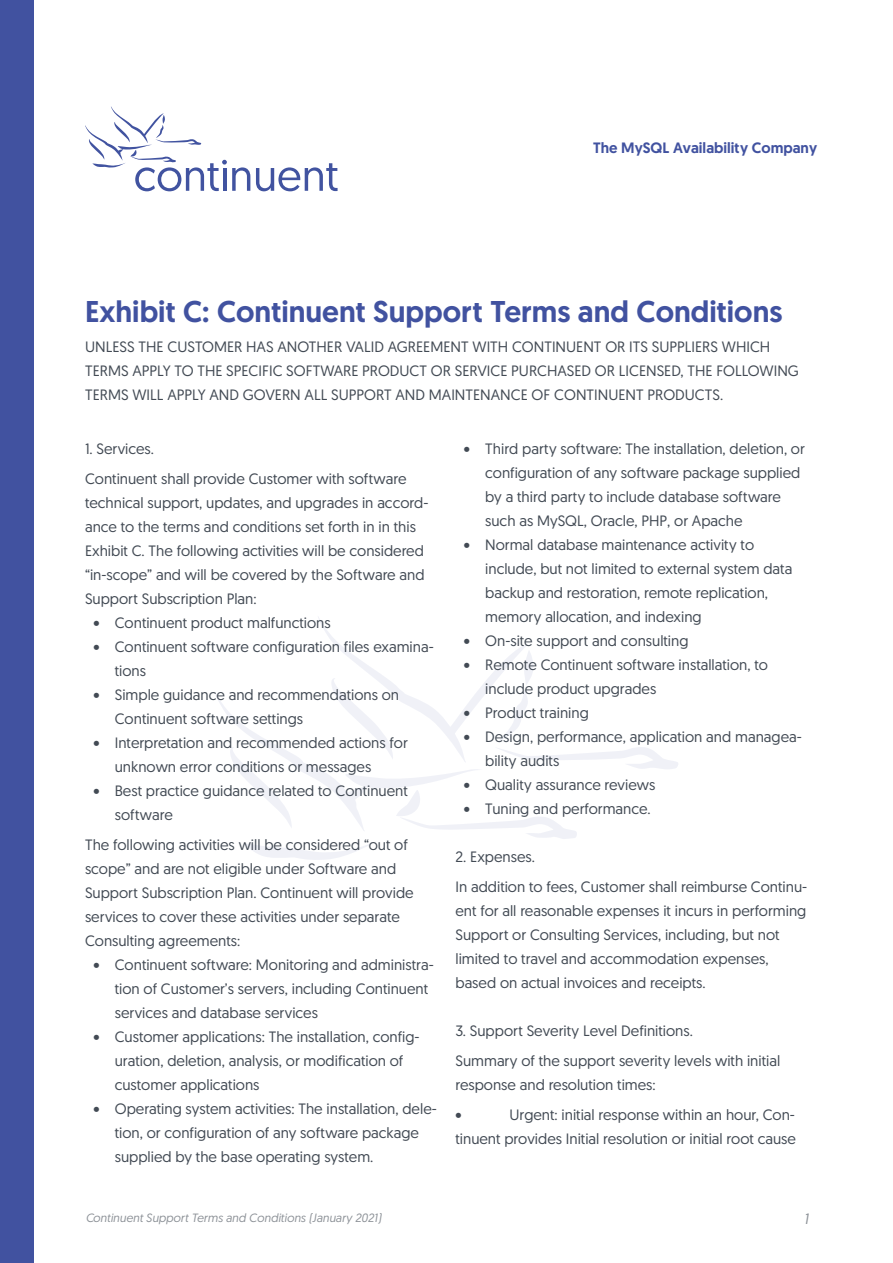
<style>
.page{position:relative;width:893px;height:1263px;background:#fff}
.page>*{position:absolute;margin:0;border:0;box-sizing:border-box;transform-origin:0 0}
.t1{font:500 30px "Geomanist";color:#4152a0}
.t2{font:15px/24px "Geomanist";color:#424a54}
.t3{font:500 15px "Geomanist";color:#4152a0}
.t4{font:italic 15px "Geomanist";color:#424a54}
.t5{font:italic 12px "Geomanist";color:#424a54}
</style>
<div class="page">
<div style="left:0;top:0;width:34px;height:1263px;background:#4152a0"></div>
<svg style="left:215px;top:617px;width:463px;height:243px"></svg>
<svg style="left:85px;top:106px;width:165px;height:85px"></svg>
<svg style="left:256px;top:163px;width:82px;height:28px"></svg>
<p class="t3" style="left:593px;top:138px;width:226px">The MySQL Availability Company</p>
<h1 class="t1" style="left:85px;top:291px;width:699px">Exhibit C: Continuent Support Terms and Conditions</h1>
<p class="t2" style="left:85px;top:334px;width:715px">UNLESS THE CUSTOMER HAS ANOTHER VALID AGREEMENT WITH CONTINUENT OR ITS SUPPLIERS WHICH<br>TERMS APPLY TO THE SPECIFIC SOFTWARE PRODUCT OR SERVICE PURCHASED OR LICENSED, THE FOLLOWING<br>TERMS WILL APPLY AND GOVERN ALL SUPPORT AND MAINTENANCE OF CONTINUENT PRODUCTS.</p>
<p class="t2" style="left:85px;top:433px;width:323px;line-height:30px">1. Services.<br>Continuent shall provide Customer with software</p>
<p class="t2" style="left:85px;top:490px;width:345px">technical support, updates, and upgrades in accord&shy;ance to the terms and conditions set forth in in this Exhibit C. The following activities will be considered “in-scope” and will be covered by the Software and Support Subscription Plan:</p>
<p class="t2" style="left:94px;top:610px;width:239px">• Continuent product malfunctions</p>
<p class="t2" style="left:115px;top:634px;width:320px;text-indent:-21px">• Continuent software configuration files examina&shy;tions</p>
<p class="t2" style="left:115px;top:682px;width:286px;text-indent:-21px">• Simple guidance and recommendations on<br>Continuent software settings</p>
<p class="t2" style="left:115px;top:730px;width:294px;text-indent:-21px">• Interpretation and recommended actions for unknown error conditions or messages</p>
<p class="t2" style="left:115px;top:778px;width:295px;text-indent:-21px">• Best practice guidance related to Continuent software</p>
<p class="t2" style="left:85px;top:832px;width:330px">The following activities will be considered “out of scope” and are not eligible under Software and Support Subscription Plan. Continuent will provide services to cover these activities under separate Consulting agreements:</p>
<p class="t2" style="left:115px;top:952px;width:320px;text-indent:-21px">• Continuent software: Monitoring and administra&shy;tion of Customer’s servers, including Continuent services and database services</p>
<p class="t2" style="left:115px;top:1024px;width:306px;text-indent:-21px">• Customer applications: The installation, config&shy;uration, deletion, analysis, or modification of customer applications</p>
<p class="t2" style="left:115px;top:1096px;width:324px;text-indent:-21px">• Operating system activities: The installation, dele&shy;tion, or configuration of any software package supplied by the base operating system.</p>
<p class="t5" style="left:85px;top:1210px;width:298px">Continuent Support Terms and Conditions (January 2021)</p>
<p class="t2" style="left:485px;top:436px;width:321px;text-indent:-21px">• Third party software: The installation, deletion, or configuration of any software package supplied by a third party to include database software such as MySQL, Oracle, PHP, or Apache</p>
<p class="t2" style="left:485px;top:532px;width:309px;text-indent:-21px">• Normal database maintenance activity to include, but not limited to external system data backup and restoration, remote replication, memory allocation, and indexing</p>
<p class="t2" style="left:464px;top:628px;width:226px">• On-site support and consulting</p>
<p class="t2" style="left:485px;top:652px;width:284px;text-indent:-21px">• Remote Continuent software installation, to include product upgrades</p>
<p class="t2" style="left:464px;top:700px;width:126px">• Product training</p>
<p class="t2" style="left:485px;top:724px;width:318px;text-indent:-21px">• Design, performance, application and managea&shy;bility audits</p>
<p class="t2" style="left:464px;top:772px;width:193px">• Quality assurance reviews</p>
<p class="t2" style="left:464px;top:796px;width:188px">• Tuning and performance.</p>
<p class="t2" style="left:455px;top:841px;width:353px;line-height:30px">2. Expenses.<br>In addition to fees, Customer shall reimburse Continu-</p>
<p class="t2" style="left:455px;top:898px;width:352px">ent for all reasonable expenses it incurs in performing Support or Consulting Services, including, but not limited to travel and accommodation expenses, based on actual invoices and receipts.</p>
<p class="t2" style="left:455px;top:1015px;width:326px;line-height:30px">3. Support Severity Level Definitions.<br>Summary of the support severity levels with initial</p>
<p class="t2" style="left:455px;top:1069px;width:202px;line-height:30px">response and resolution times: •</p>
<p class="t2" style="left:455px;top:1102px;width:342px;text-align:right">Urgent: initial response within an hour, Con-<br>tinuent provides Initial resolution or initial root cause</p>
<p class="t4" style="left:803px;top:1209px;width:6px">1</p>
</div>
